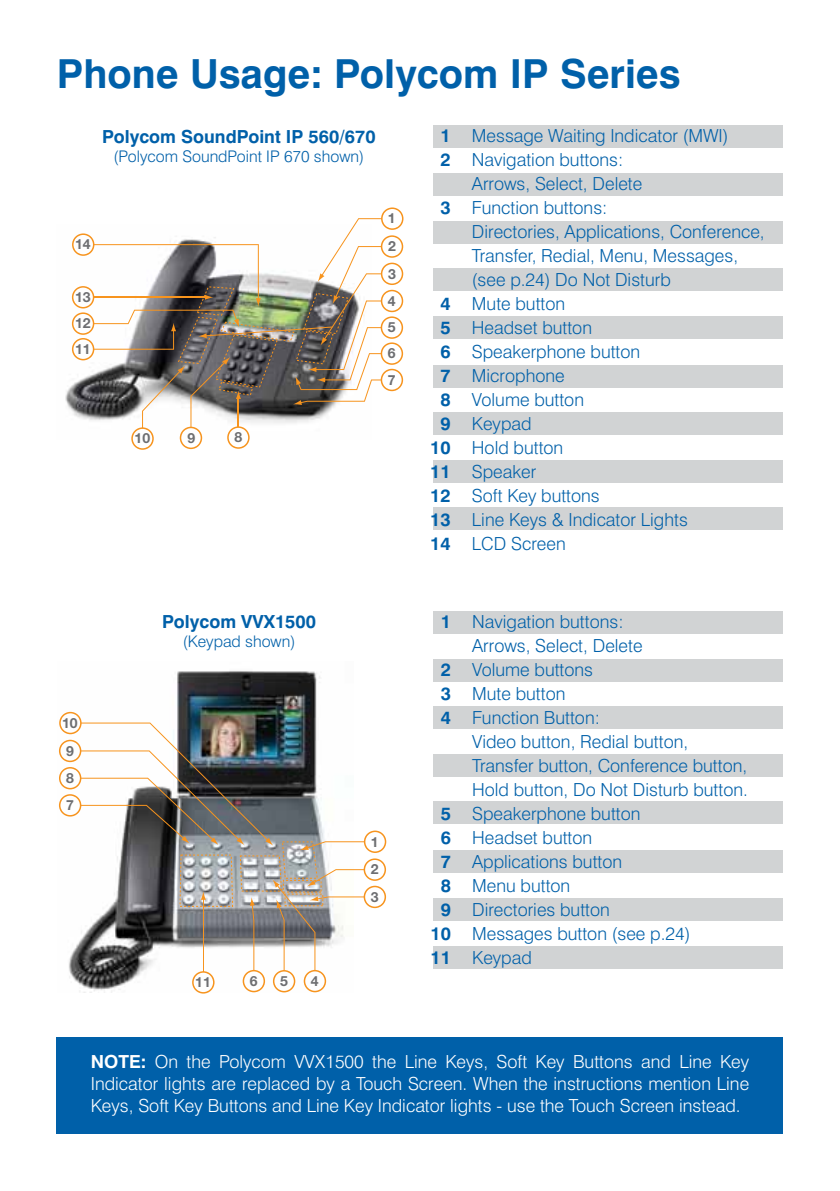
<style>
.page{position:relative;width:840px;height:1191px;background:#fff}
.page>*{position:absolute;margin:0;border:0;box-sizing:border-box;transform-origin:0 0}
.t1{font:700 40px "Swiss 721 BT";color:#0060a9}
.t2{font:300 18px/24px "Swiss 721 BT";color:#0060a9}
.t3{font:300 18px/22px "Swiss 721 BT";color:#fff;text-align:justify}
.t4{font:700 18px/24px "Swiss 721 BT";color:#0060a9;text-align:center}
.t5{font:300 16px "Swiss 721 BT";color:#0060a9}
.t6{font:700 14px/26.8px "Helvetica Neue";color:#6d6e71;text-align:justify}
.s1{font-weight:700}
</style>
<div class="page">
<img style="left:69px;top:671px;width:251px;height:41px">
<img style="left:59px;top:712px;width:327px;height:281px">
<div style="left:433px;top:508px;width:349px;height:22px;background:#d1d3d4"></div>
<div style="left:433px;top:460px;width:349px;height:22px;background:#d1d3d4"></div>
<div style="left:433px;top:413px;width:349px;height:22px;background:#d1d3d4"></div>
<div style="left:433px;top:365px;width:349px;height:22px;background:#d1d3d4"></div>
<svg style="left:72px;top:207px;width:331px;height:243px"></svg>
<div style="left:433px;top:316px;width:349px;height:22px;background:#d1d3d4"></div>
<div style="left:433px;top:268px;width:349px;height:22px;background:#d1d3d4"></div>
<div style="left:433px;top:221px;width:349px;height:22px;background:#d1d3d4"></div>
<div style="left:433px;top:173px;width:349px;height:22px;background:#d1d3d4"></div>
<div style="left:433px;top:126px;width:349px;height:22px;background:#d1d3d4"></div>
<div style="left:433px;top:946px;width:350px;height:22px;background:#d1d3d4"></div>
<div style="left:433px;top:898px;width:350px;height:22px;background:#d1d3d4"></div>
<div style="left:433px;top:851px;width:350px;height:22px;background:#d1d3d4"></div>
<div style="left:433px;top:802px;width:350px;height:22px;background:#d1d3d4"></div>
<div style="left:433px;top:754px;width:350px;height:22px;background:#d1d3d4"></div>
<div style="left:433px;top:706px;width:350px;height:22px;background:#d1d3d4"></div>
<div style="left:433px;top:659px;width:350px;height:22px;background:#d1d3d4"></div>
<div style="left:433px;top:611px;width:350px;height:22px;background:#d1d3d4"></div>
<div style="left:57px;top:1037px;width:725px;height:97px;background:#0060a9"></div>
<h1 class="t1" style="left:57px;top:50px;width:625px">Phone Usage: Polycom IP Series</h1>
<p class="t4" style="left:102px;top:124px;width:275px">Polycom SoundPoint IP 560/670</p>
<p class="t5" style="left:113px;top:146px;width:252px">(Polycom SoundPoint IP 670 shown)</p>
<p class="t6" style="left:75px;top:231px;width:17px">14</p>
<p class="t6" style="left:75px;top:284px;width:17px;line-height:26px">13<br>12<br>11</p>
<p class="t6" style="left:135px;top:424px;width:17px">10</p>
<p class="t6" style="left:187px;top:424px;width:9px">9</p>
<p class="t6" style="left:234px;top:423px;width:9px">8</p>
<p class="t6" style="left:387px;top:205px;width:10px">1<br>2<br>3<br>4<br>5<br>6<br>7</p>
<p class="t6" style="left:62px;top:709px;width:17px;line-height:27.4px;text-align:left">10<br>9<br>8<br>7</p>
<p class="t4" style="left:162px;top:609px;width:155px">Polycom VVX1500</p>
<p class="t5" style="left:183px;top:632px;width:114px">(Keypad shown)</p>
<p class="t6" style="left:195px;top:968px;width:17px">11</p>
<p class="t6" style="left:250px;top:967px;width:9px">6</p>
<p class="t6" style="left:280px;top:967px;width:9px">5</p>
<p class="t6" style="left:311px;top:967px;width:9px">4</p>
<p class="t6" style="left:370px;top:827px;width:10px;line-height:27.6px">1<br>2<br>3</p>
<p class="t4" style="left:440px;top:124px;width:12px;text-align:left">1<br>2</p>
<p class="t4" style="left:440px;top:196px;width:12px">3</p>
<p class="t4" style="left:430px;top:292px;width:22px">4<br>5<br>6<br>7<br>8<br>9<br>10<br>11<br>12<br>13<br>14</p>
<p class="t2" style="left:471px;top:124px;width:294px">Message Waiting Indicator (MWI)<br>Navigation buttons:<br>Arrows, Select, Delete<br>Function buttons:<br>Directories, Applications, Conference,<br>Transfer, Redial, Menu, Messages, (see p.24) Do Not Disturb<br>Mute button<br>Headset button<br>Speakerphone button<br>Microphone<br>Volume button<br>Keypad<br>Hold button<br>Speaker<br>Soft Key buttons<br>Line Keys &amp; Indicator Lights<br>LCD Screen</p>
<p class="t4" style="left:440px;top:609px;width:12px">1</p>
<p class="t4" style="left:440px;top:657px;width:12px;text-align:justify">2<br>3<br>4</p>
<p class="t4" style="left:430px;top:801px;width:22px">5<br>6<br>7<br>8<br>9<br>10<br>11</p>
<p class="t2" style="left:472px;top:609px;width:277px">Navigation buttons:<br>Arrows, Select, Delete<br>Volume buttons<br>Mute button<br>Function Button:<br>Video button, Redial button,<br>Transfer button, Conference button,<br>Hold button, Do Not Disturb button.<br>Speakerphone button<br>Headset button<br>Applications button<br>Menu button<br>Directories button<br>Messages button (see p.24)<br>Keypad</p>
<p class="t3" style="left:91px;top:1050px;width:659px"><span class="s1">NOTE:</span> On the Polycom VVX1500 the Line Keys, Soft Key Buttons and Line Key Indicator lights are replaced by a Touch Screen. When the instructions mention Line Keys, Soft Key Buttons and Line Key Indicator lights - use the Touch Screen instead.</p>
</div>
